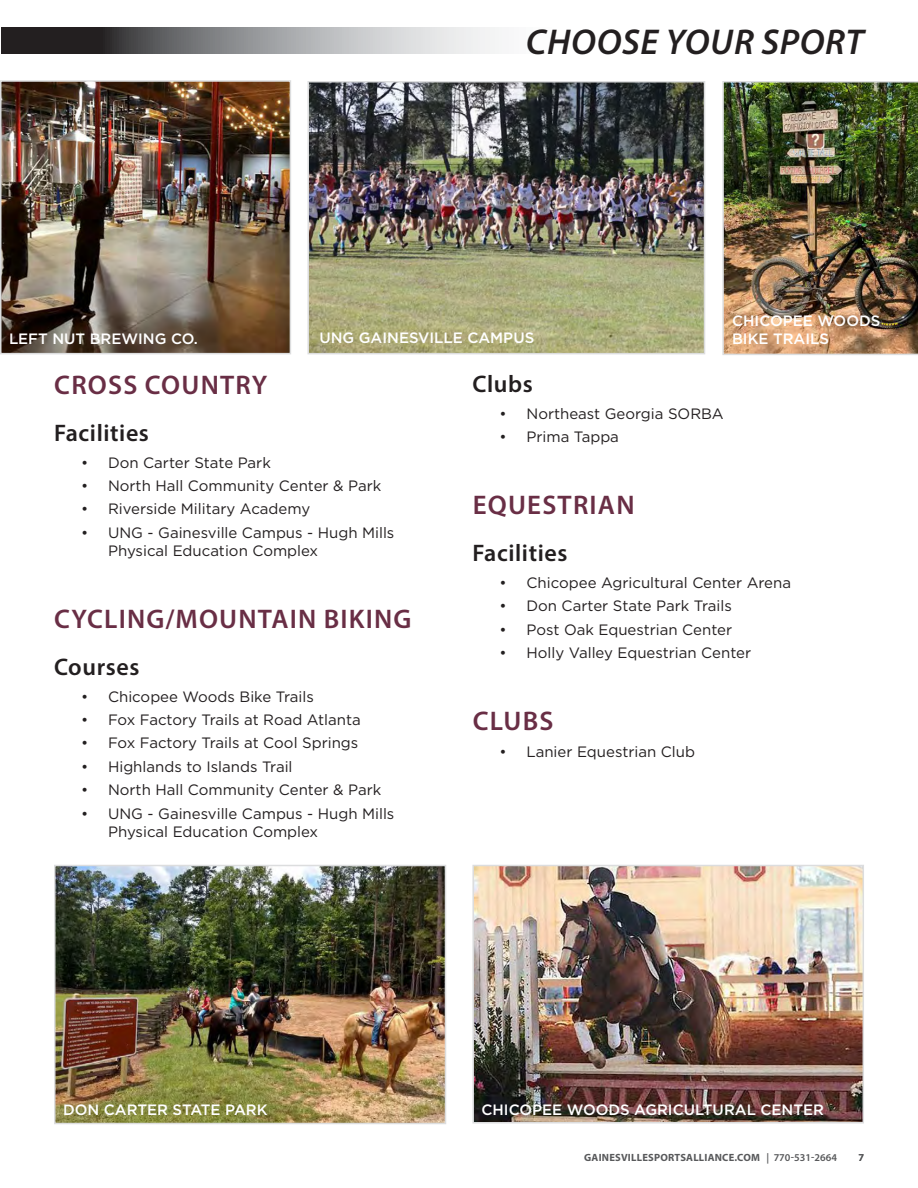
<style>
.page{position:relative;width:918px;height:1188px;background:#fff}
.page>*{position:absolute;margin:0;border:0;box-sizing:border-box;transform-origin:0 0}
.t1{font:italic 600 36px "Myriad Pro";letter-spacing:.02em;color:#231f20}
.t2{font:600 27px "Myriad Pro";letter-spacing:.045em;color:#692e45}
.t3{font:600 24px "Myriad Pro";letter-spacing:.025em;color:#231f20}
.t4{font:15px/18px "Gotham";color:#231f20}
.t5{font:500 15px/18px "Gotham";color:#fff}
.t6{font:700 10.5px "Myriad Pro";letter-spacing:.02em;color:#58595b}
.t7{font:600 10.5px "Myriad Pro";color:#58595b}
.s1{font-weight:600}
</style>
<div class="page">
<svg style="left:2px;top:27px;width:497px;height:27px;background:#8b8b8c"></svg>
<img style="left:3px;top:83px;width:285px;height:268px">
<div style="left:0;top:80px;width:291px;height:274px;border:2px solid #dcddde"></div>
<img style="left:311px;top:84px;width:391px;height:267px">
<div style="left:308px;top:81px;width:397px;height:273px;border:2px solid #dcddde"></div>
<img style="left:722px;top:81px;width:196px;height:274px">
<img style="left:475px;top:868px;width:386px;height:253px">
<div style="left:472px;top:865px;width:392px;height:259px;border:2px solid #dcddde"></div>
<img style="left:57px;top:868px;width:386px;height:253px">
<div style="left:54px;top:865px;width:392px;height:259px;border:2px solid #dcddde"></div>
<h1 class="t1" style="left:526px;top:19px;width:339px">CHOOSE YOUR SPORT</h1>
<p class="t5" style="left:9px;top:330px;width:191px">LEFT NUT BREWING CO.</p>
<p class="t5" style="left:319px;top:328px;width:216px">UNG GAINESVILLE CAMPUS</p>
<p class="t5" style="left:732px;top:311px;width:150px">CHICOPEE WOODS<br>BIKE TRAILS</p>
<h2 class="t2" style="left:54px;top:368px;width:214px">CROSS COUNTRY</h2>
<h3 class="t3" style="left:54px;top:417px;width:96px">Facilities</h3>
<p class="t4" style="left:81px;top:453px;width:191px">• Don Carter State Park</p>
<p class="t4" style="left:81px;top:476px;width:302px">• North Hall Community Center &amp; Park</p>
<p class="t4" style="left:81px;top:500px;width:231px">• Riverside Military Academy</p>
<p class="t4" style="left:108px;top:523px;width:288px;text-indent:-27px">• UNG - Gainesville Campus - Hugh Mills<br>Physical Education Complex</p>
<h2 class="t2" style="left:54px;top:602px;width:359px">CYCLING/MOUNTAIN BIKING</h2>
<h3 class="t3" style="left:54px;top:651px;width:87px">Courses</h3>
<p class="t4" style="left:81px;top:687px;width:234px">• Chicopee Woods Bike Trails</p>
<p class="t4" style="left:81px;top:710px;width:281px">• Fox Factory Trails at Road Atlanta</p>
<p class="t4" style="left:81px;top:734px;width:279px">• Fox Factory Trails at Cool Springs</p>
<p class="t4" style="left:81px;top:757px;width:213px">• Highlands to Islands Trail</p>
<p class="t4" style="left:81px;top:781px;width:302px">• North Hall Community Center &amp; Park</p>
<p class="t4" style="left:108px;top:804px;width:288px;text-indent:-27px">• UNG - Gainesville Campus - Hugh Mills<br>Physical Education Complex</p>
<h3 class="t3" style="left:472px;top:368px;width:62px">Clubs</h3>
<p class="t4" style="left:500px;top:404px;width:226px">• Northeast Georgia SORBA</p>
<p class="t4" style="left:500px;top:427px;width:121px">• Prima Tappa</p>
<h2 class="t2" style="left:473px;top:488px;width:163px">EQUESTRIAN</h2>
<h3 class="t3" style="left:472px;top:537px;width:96px">Facilities</h3>
<p class="t4" style="left:500px;top:573px;width:293px">• Chicopee Agricultural Center Arena</p>
<p class="t4" style="left:500px;top:596px;width:234px">• Don Carter State Park Trails</p>
<p class="t4" style="left:500px;top:620px;width:234px">• Post Oak Equestrian Center</p>
<p class="t4" style="left:500px;top:643px;width:253px">• Holly Valley Equestrian Center</p>
<h2 class="t2" style="left:473px;top:704px;width:82px">CLUBS</h2>
<p class="t4" style="left:500px;top:742px;width:197px">• Lanier Equestrian Club</p>
<p class="t5" style="left:63px;top:1100px;width:206px">DON CARTER STATE PARK</p>
<p class="t5" style="left:481px;top:1100px;width:344px">CHICOPEE WOODS AGRICULTURAL CENTER</p>
<p class="t6" style="left:584px;top:1151px;width:254px">GAINESVILLESPORTSALLIANCE.COM <span class="s1">| 770-531-2664</span></p>
<p class="t7" style="left:858px;top:1151px;width:7px">7</p>
</div>
